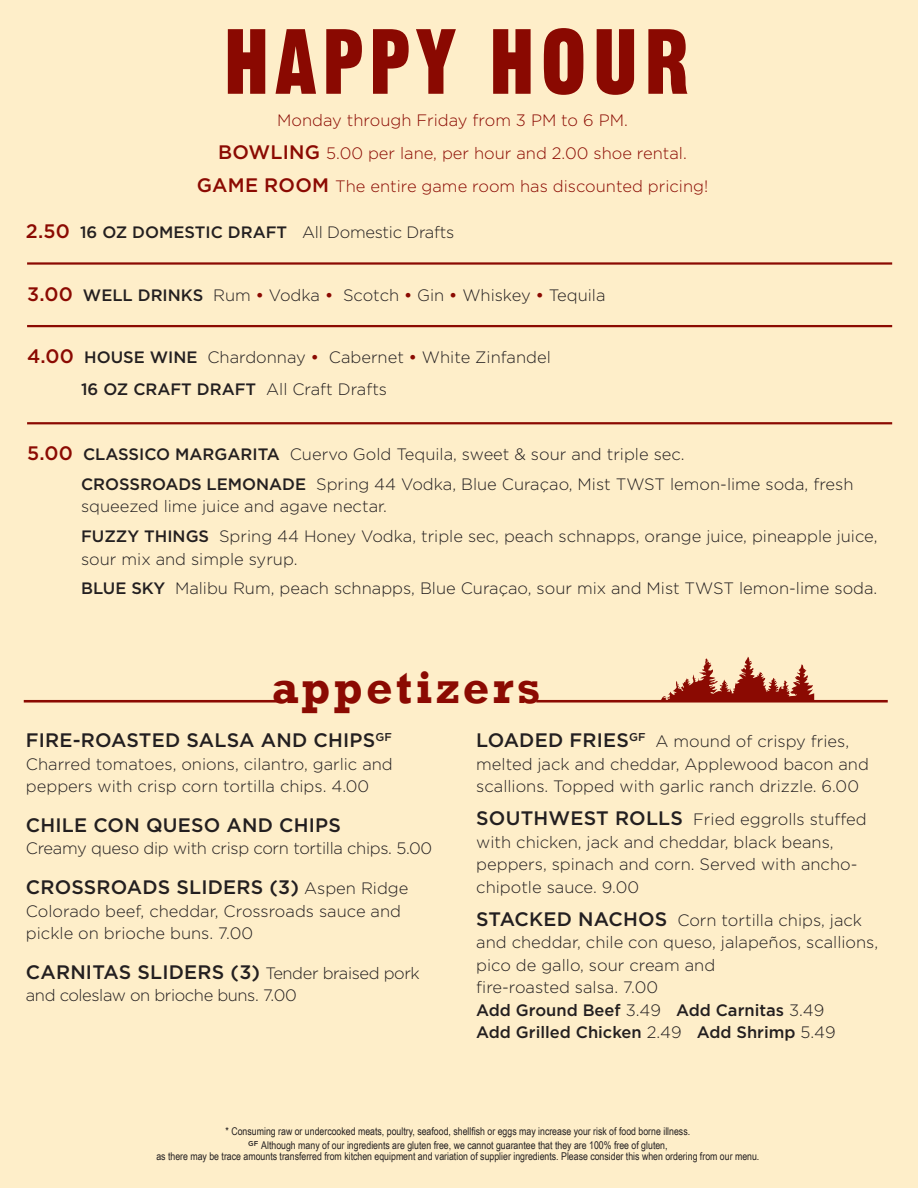
<style>
.page{position:relative;width:918px;height:1188px;background:#feeec9}
.page>*{position:absolute;margin:0;border:0;box-sizing:border-box;transform-origin:0 0}
.t1{font:90px "Gothic Thirteen Std";letter-spacing:.075em;color:#8b0a02}
.t2{font:700 46.35px "Rockwell";letter-spacing:.07em;color:#8b0a02}
.t3{font:500 19.5px "Gotham";letter-spacing:.01em;color:#231f20}
.t4{font:300 16.5px/22.5px "Gotham";color:#231f20}
.t5{font:300 16.5px/33px "Gotham";color:#8b0a02;text-align:center}
.t6{font:300 16.5px "Gotham";letter-spacing:-.02em;color:#231f20}
.t7{font:500 16.5px "Gotham";color:#231f20}
.t8{font:300 16.5px "Gotham";letter-spacing:-.025em;color:#231f20}
.t9{font:10.65px/13.5px "Arial Narrow";color:#231f20;text-align:center}
.s1{font-weight:500;font-size:19.5px}
.s2{font-size:19.5px;color:#8b0a02}
.s3{font-weight:300}
.s4{font-weight:500;font-size:19.5px;color:#8b0a02}
.s5{font-weight:500}
.s6{font-weight:500;color:#8b0a02}
.s7{font-weight:300;font-size:16.5px}
</style>
<div class="page">
<hr style="left:536px;top:700px;width:352px;height:3px;background:#8b0a02">
<hr style="left:24px;top:700px;width:257px;height:3px;background:#8b0a02">
<svg style="left:652px;top:657px;width:162px;height:43px"></svg>
<hr style="left:27px;top:262px;width:865px;height:3px;background:#8b0a02">
<hr style="left:27px;top:325px;width:865px;height:2px;background:#8b0a02">
<hr style="left:27px;top:422px;width:865px;height:2px;background:#8b0a02">
<h1 class="t1" style="left:224px;top:6px;width:467px">HAPPY HOUR</h1>
<p class="t5" style="left:197px;top:104px;width:513px">Monday through Friday from 3 PM to 6 PM.<br><span class="s1">BOWLING</span> 5.00 per lane, per hour and 2.00 shoe rental.<br><span class="s1">GAME ROOM</span> The entire game room has discounted pricing!</p>
<p class="t7" style="left:26px;top:223px;width:430px"><span class="s2">2.50</span> 16 OZ DOMESTIC DRAFT <span class="s3">All Domestic Drafts</span></p>
<p class="t4" style="left:27px;top:284px;width:580px"><span class="s4">3.00</span> <span class="s5">WELL DRINKS</span> Rum <span class="s6">•</span> Vodka <span class="s6">•</span> Scotch <span class="s6">•</span> Gin <span class="s6">•</span> Whiskey <span class="s6">•</span> Tequila</p>
<p class="t4" style="left:81px;top:342px;width:471px;line-height:31.3px;text-indent:-54px"><span class="s4">4.00</span> <span class="s5">HOUSE WINE</span> Chardonnay <span class="s6">•</span> Cabernet <span class="s6">•</span> White Zinfandel<br><span class="s5">16 OZ CRAFT DRAFT</span> All Craft Drafts</p>
<p class="t4" style="left:81px;top:440px;width:774px;line-height:29.2px;text-indent:-54px"><span class="s4">5.00</span> <span class="s5">CLASSICO MARGARITA</span> Cuervo Gold Tequila, sweet &amp; sour and triple sec.<br><span class="s5">CROSSROADS LEMONADE</span> Spring 44 Vodka, Blue Curaçao, Mist TWST lemon-lime soda, fresh</p>
<p class="t4" style="left:81px;top:491px;width:798px;line-height:30px">squeezed lime juice and agave nectar.<br><span class="s5">FUZZY THINGS</span> Spring 44 Honey Vodka, triple sec, peach schnapps, orange juice, pineapple juice,</p>
<p class="t4" style="left:81px;top:544px;width:798px;line-height:29.2px">sour mix and simple syrup.<br><span class="s5">BLUE SKY</span> Malibu Rum, peach schnapps, Blue Curaçao, sour mix and Mist TWST lemon-lime soda.</p>
<h2 class="t2" style="left:272px;top:659px;width:270px">appetizers</h2>
<p class="t3" style="left:26px;top:729px;width:367px">FIRE-ROASTED SALSA AND CHIPS<sup>GF</sup></p>
<p class="t4" style="left:26px;top:753px;width:368px">Charred tomatoes, onions, cilantro, garlic and peppers with crisp corn tortilla chips. 4.00</p>
<p class="t3" style="left:26px;top:814px;width:316px">CHILE CON QUESO AND CHIPS</p>
<p class="t6" style="left:26px;top:840px;width:408px">Creamy queso dip with crisp corn tortilla chips. 5.00</p>
<p class="t3" style="left:26px;top:876px;width:384px">CROSSROADS SLIDERS (3) <span class="s7">Aspen Ridge</span></p>
<p class="t4" style="left:26px;top:900px;width:377px">Colorado beef, cheddar, Crossroads sauce and pickle on brioche buns. 7.00</p>
<p class="t3" style="left:26px;top:961px;width:395px">CARNITAS SLIDERS (3) <span class="s7">Tender braised pork</span></p>
<p class="t8" style="left:26px;top:987px;width:272px">and coleslaw on brioche buns. 7.00</p>
<p class="t4" style="left:476px;top:730px;width:394px"><span class="s1">LOADED FRIES</span><sup>GF</sup> A mound of crispy fries, melted jack and cheddar, Applewood bacon and scallions. Topped with garlic ranch drizzle. 6.00</p>
<p class="t4" style="left:476px;top:808px;width:392px"><span class="s1">SOUTHWEST ROLLS</span> Fried eggrolls stuffed with chicken, jack and cheddar, black beans, peppers, spinach and corn. Served with ancho&shy;chipotle sauce. 9.00</p>
<p class="t4" style="left:476px;top:909px;width:404px"><span class="s1">STACKED NACHOS</span> Corn tortilla chips, jack and cheddar, chile con queso, jalapeños, scallions, pico de gallo, sour cream and<br>fire-roasted salsa. 7.00<br><span class="s5">Add Ground Beef</span> 3.49 <span class="s5">Add Carnitas</span> 3.49<br><span class="s5">Add Grilled Chicken</span> 2.49 <span class="s5">Add Shrimp</span> 5.49</p>
<p class="t9" style="left:226px;top:1124px;width:466px">* Consuming raw or undercooked meats, poultry, seafood, shellfish or eggs may increase your risk of food borne illness.<br><sup>GF</sup> Although many of our ingredients are gluten free, we cannot guarantee that they are 100% free of gluten,</p>
<p class="t9" style="left:156px;top:1149px;width:605px">as there may be trace amounts transferred from kitchen equipment and variation of supplier ingredients. Please consider this when ordering from our menu.</p>
</div>
